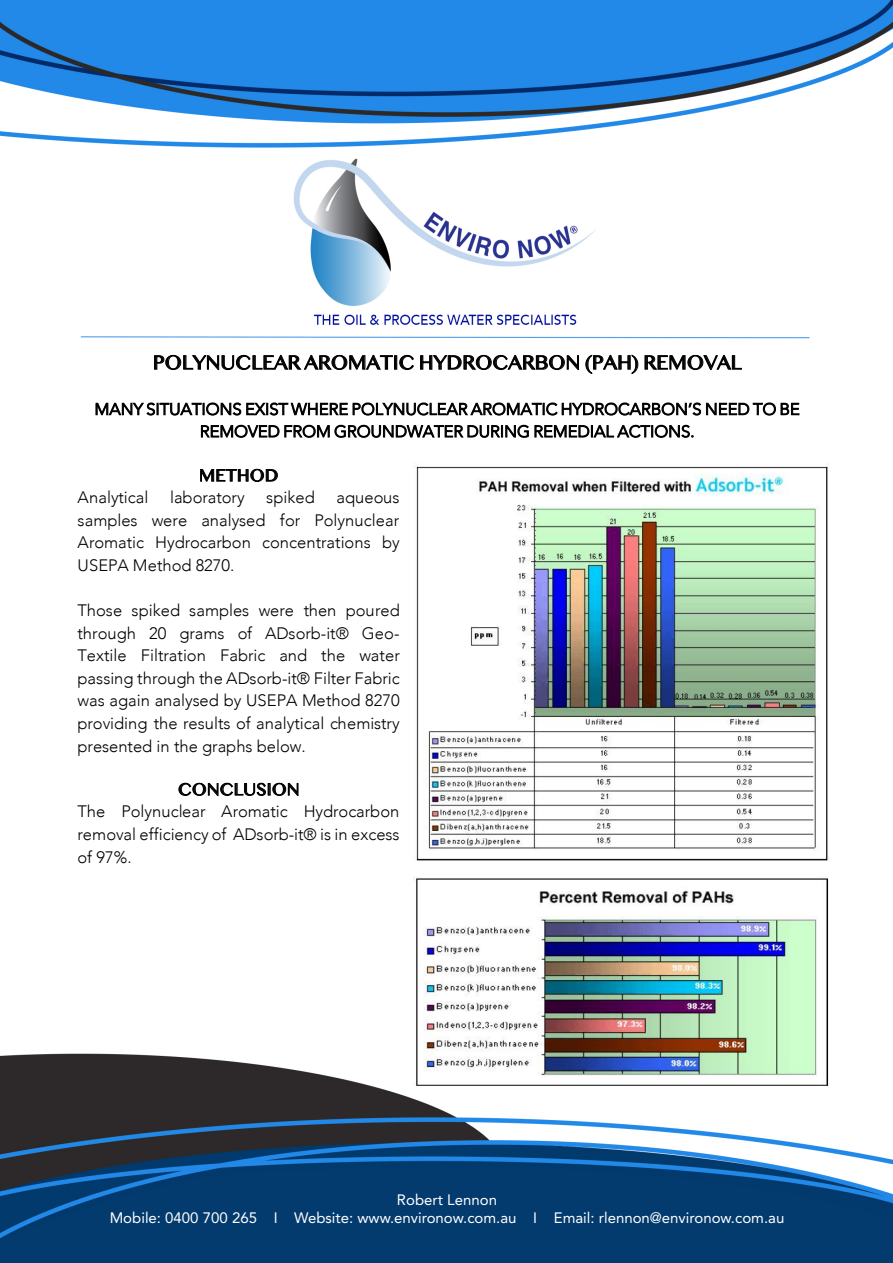
<style>
.page{position:relative;width:893px;height:1263px;background:#fff}
.page>*{position:absolute;margin:0;border:0;box-sizing:border-box;transform-origin:0 0}
.t1{font:20.85px "Lao MN";letter-spacing:-.01em;color:#000}
.t2{font:18px "Lao MN";color:#000}
.t3{font:300 16.5px/22.5px "Avenir";color:#000;text-align:justify}
.t4{font:300 16.2px/22.4px "Avenir";color:#000;text-align:center}
.t5{font:15px "Avenir LT Std";color:#fff}
</style>
<div class="page">
<img style="left:0;top:0;width:893px;height:1150px">
<img style="left:413px;top:464px;width:416px;height:398px">
<img style="left:413px;top:876px;width:417px;height:212px">
<svg style="left:0;top:1150px;width:893px;height:113px;fill:#033b6e"></svg>
<p class="t1" style="left:153px;top:350px;width:590px">POLYNUCLEAR AROMATIC HYDROCARBON (PAH) REMOVAL</p>
<p class="t4" style="left:95px;top:398px;width:707px">MANY SITUATIONS EXIST WHERE POLYNUCLEAR AROMATIC HYDROCARBON’S NEED TO BE<br>REMOVED FROM GROUNDWATER DURING REMEDIAL ACTIONS.</p>
<p class="t2" style="left:199px;top:464px;width:81px">METHOD</p>
<p class="t3" style="left:78px;top:486px;width:72px">Analytical</p>
<p class="t3" style="left:170px;top:486px;width:76px">laboratory</p>
<p class="t3" style="left:266px;top:486px;width:50px">spiked</p>
<p class="t3" style="left:78px;top:486px;width:324px;text-indent:259px">aqueous samples were analysed for Polynuclear Aromatic Hydrocarbon concentrations by USEPA Method 8270.</p>
<p class="t3" style="left:78px;top:599px;width:324px">Those spiked samples were then poured through 20 grams of ADsorb-it® Geo-Textile Filtration Fabric and the water passing through the ADsorb-it® Filter Fabric was again analysed by USEPA Method 8270 providing the results of analytical chemistry presented in the graphs below.</p>
<p class="t2" style="left:178px;top:778px;width:123px">CONCLUSION</p>
<p class="t3" style="left:78px;top:800px;width:324px">The Polynuclear Aromatic Hydrocarbon removal efficiency of ADsorb-it® is in excess of 97%.</p>
<p class="t5" style="left:397px;top:1191px;width:102px">Robert Lennon</p>
<p class="t5" style="left:110px;top:1209px;width:676px">Mobile: 0400 700 265 I Website: www.environow.com.au I Email: rlennon@environow.com.au</p>
</div>
